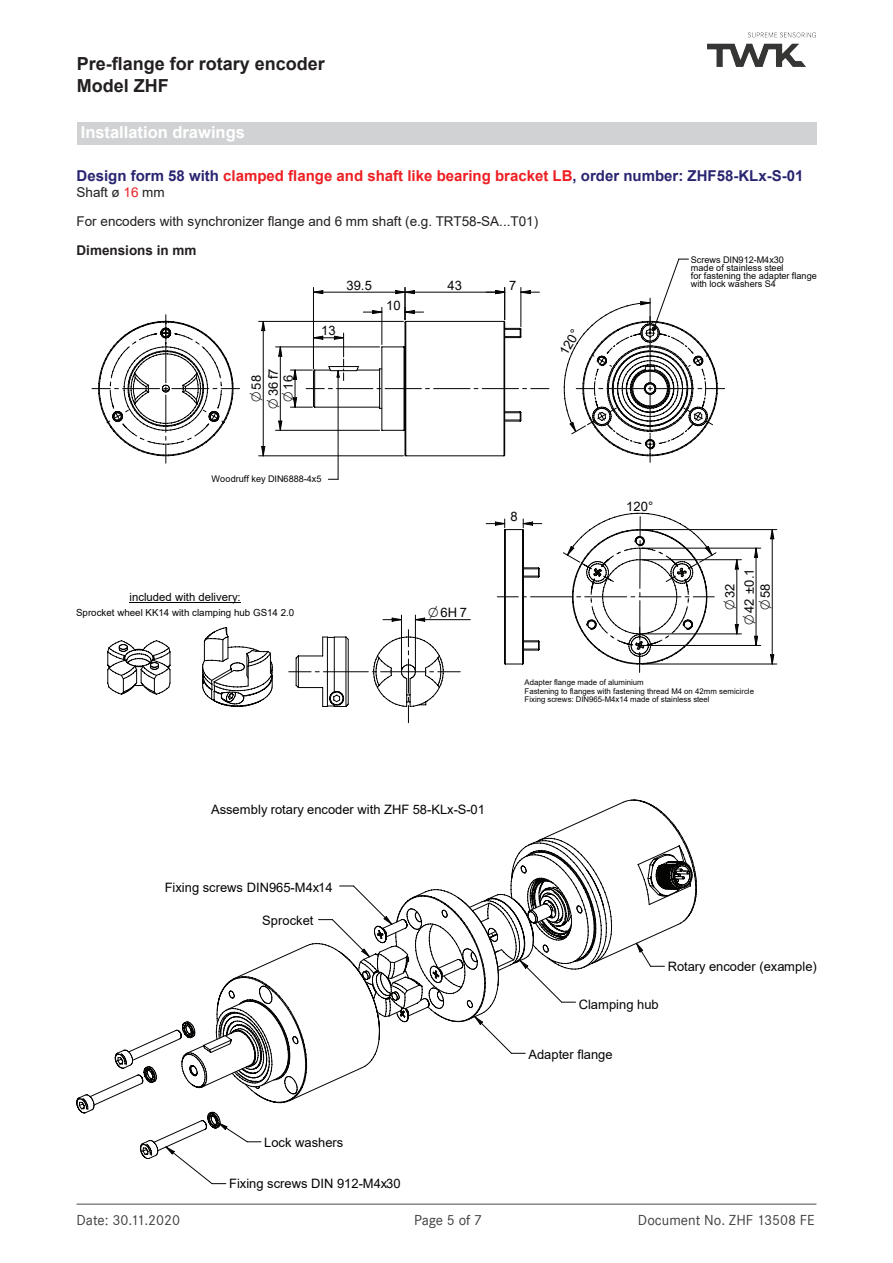
<style>
.page{position:relative;width:893px;height:1263px;background:#fff}
.page>*{position:absolute;margin:0;border:0;box-sizing:border-box;transform-origin:0 0}
.t1{font:700 18px/21.8px "Arial";color:#231f20}
.t2{font:700 16.5px "Arial";color:#fff}
.t3{font:700 15px "Arial";color:#292571}
.t4{font:15px "Corporate S";color:#3e3e3f}
.t5{font:13.5px/29px "Arial";color:#231f20}
.t6{font:700 13.5px "Arial";color:#231f20}
.t7{font:13.05px "Arial";color:#040503}
.t8{font:12.9px "Arial";color:#040503}
.t9{font:11.4px "Arial";color:#040503}
.t10{font:9.75px "Arial";color:#040503}
.t11{font:9.15px/7.8px "Arial";color:#040503}
.t12{font:7.8px/8.7px "Arial";color:#040503}
.s1{color:#ee1f23}
</style>
<div class="page">
<hr style="left:77px;top:1203px;width:739px;height:2px;background:#888787">
<img style="left:707px;top:33px;width:108px;height:33px">
<div style="left:77px;top:122px;width:739px;height:23px;background:#d1d2d4"></div>
<hr style="left:642px;top:664px;width:135px;height:1px;background:#040503">
<hr style="left:642px;top:529px;width:135px;height:1px;background:#040503">
<svg style="left:76px;top:799px;width:620px;height:385px"></svg>
<svg style="left:92px;top:258px;width:682px;height:465px"></svg>
<h1 class="t1" style="left:77px;top:53px;width:250px">Pre-flange for rotary encoder<br>Model ZHF</h1>
<p class="t2" style="left:81px;top:121px;width:166px">Installation drawings</p>
<p class="t3" style="left:77px;top:165px;width:728px">Design form 58 with <span class="s1">clamped flange and shaft like bearing bracket LB</span>, order number: ZHF58-KLx-S-01</p>
<p class="t5" style="left:77px;top:178px;width:463px">Shaft ø <span class="s1">16</span> mm<br>For encoders with synchronizer flange and 6 mm shaft (e.g. TRT58-SA...T01)</p>
<p class="t6" style="left:77px;top:241px;width:122px">Dimensions in mm</p>
<p class="t11" style="left:691px;top:256px;width:128px">Screws DIN912-M4x30<br>made of stainless steel<br>for fastening the adapter flange with lock washers S4</p>
<p class="t7" style="left:347px;top:276px;width:27px">39.5</p>
<p class="t7" style="left:448px;top:276px;width:16px">43</p>
<p class="t7" style="left:509px;top:276px;width:9px">7</p>
<p class="t7" style="left:264px;top:396px;width:30px;rotate:-90deg">36 f7</p>
<p class="t7" style="left:247px;top:390px;width:16px;rotate:-90deg">58</p>
<p class="t7" style="left:279px;top:390px;width:16px;rotate:-90deg">16</p>
<p class="t7" style="left:321px;top:322px;width:16px">13</p>
<p class="t11" style="left:212px;top:475px;width:112px">Woodruff key DIN6888-4x5</p>
<p class="t9" style="left:130px;top:589px;width:113px">included with delivery:</p>
<p class="t10" style="left:76px;top:606px;width:220px">Sprocket wheel KK14 with clamping hub GS14 2.0</p>
<p class="t7" style="left:386px;top:296px;width:16px">10</p>
<p class="t7" style="left:555px;top:349px;width:28px;rotate:-60deg">120°</p>
<p class="t7" style="left:440px;top:604px;width:28px">6H7</p>
<p class="t7" style="left:510px;top:508px;width:9px">8</p>
<p class="t7" style="left:626px;top:497px;width:28px">120°</p>
<p class="t7" style="left:721px;top:598px;width:16px;rotate:-90deg">32</p>
<p class="t7" style="left:740px;top:613px;width:46px;rotate:-90deg">42 ±0.1</p>
<p class="t7" style="left:756px;top:598px;width:16px;rotate:-90deg">58</p>
<p class="t12" style="left:525px;top:678px;width:231px">Adapter flange made of aluminium<br>Fastening to flanges with fastening thread M4 on 42mm semicircle<br>Fixing screws: DIN965-M4x14 made of stainless steel</p>
<p class="t8" style="left:211px;top:800px;width:275px">Assembly rotary encoder with ZHF 58-KLx-S-01</p>
<p class="t8" style="left:165px;top:878px;width:169px">Fixing screws DIN965-M4x14</p>
<p class="t8" style="left:262px;top:911px;width:53px">Sprocket</p>
<p class="t8" style="left:264px;top:1133px;width:81px">Lock washers</p>
<p class="t8" style="left:229px;top:1174px;width:173px">Fixing screws DIN 912-M4x30</p>
<p class="t8" style="left:579px;top:995px;width:81px">Clamping hub</p>
<p class="t8" style="left:528px;top:1046px;width:86px">Adapter flange</p>
<p class="t8" style="left:668px;top:958px;width:151px">Rotary encoder (example)</p>
<p class="t4" style="left:77px;top:1211px;width:105px">Date: 30.11.2020</p>
<p class="t4" style="left:414px;top:1211px;width:70px">Page 5 of 7</p>
<p class="t4" style="left:638px;top:1211px;width:178px">Document No. ZHF 13508 FE</p>
</div>
